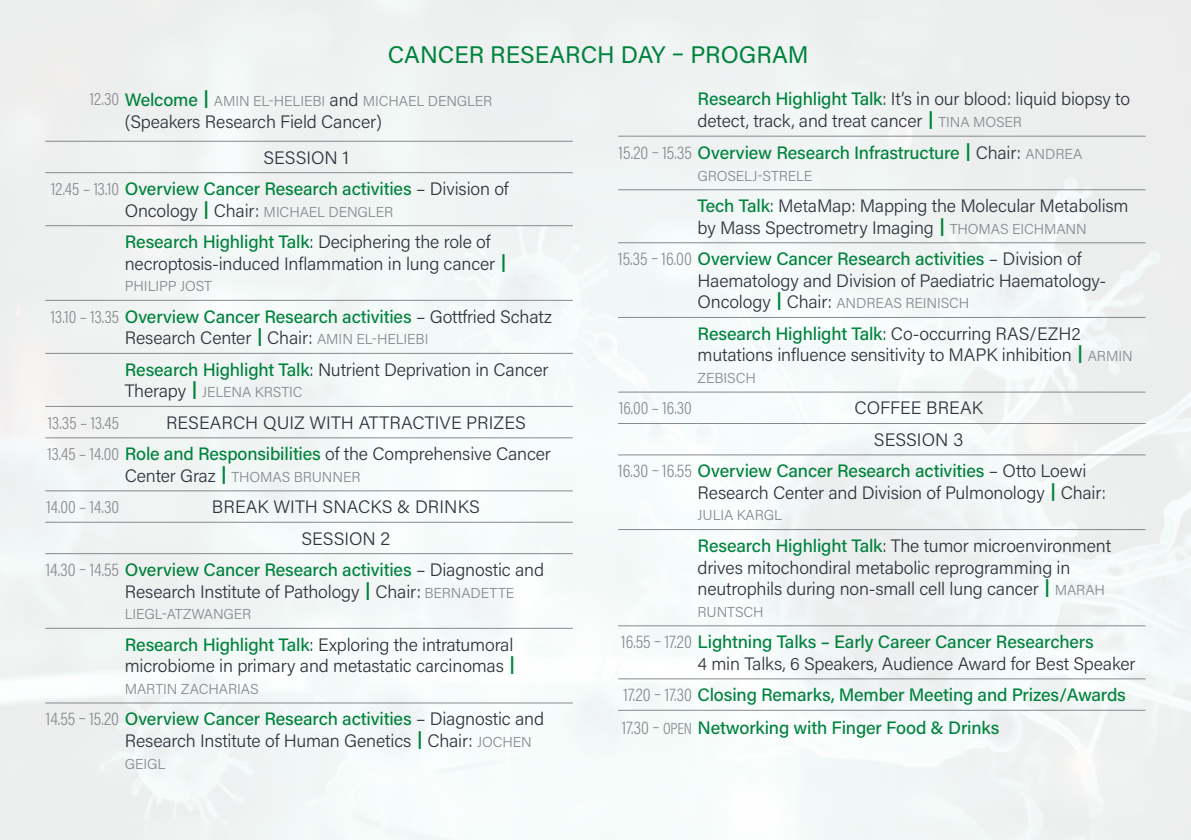
<style>
.page{position:relative;width:1191px;height:840px;background:#fff}
.page>*{position:absolute;margin:0;border:0;box-sizing:border-box;transform-origin:0 0}
.h2_Z_ohne_schatt{font:24px "Acumin Pro";color:#00833d}
.text_titel{font:300 18px/21.6px "Acumin Pro";letter-spacing:-.01em;color:#30343e}
.text_uhr{font:500 18px "Acumin Pro";letter-spacing:-.01em;color:#00833d}
.text_programm_H{font:300 18px "Acumin Pro";color:#30343e}
.text_uhr-2{font:300 18px "Acumin Pro";letter-spacing:-.01em;color:#30343e}
.text_uhr-3{font:300 18px "Acumin Pro Cond";letter-spacing:-.005em;color:#86898f}
.text_titel-2{font:300 14.4px "Acumin Pro";letter-spacing:-.01em;color:#86898f}
.s1{font-weight:500;color:#00833d}
.s2{font-family:"Open Sans";font-weight:800;color:#00833d}
.s3{font-size:14.4px;color:#86898f}
.s4{font-family:"Acumin Pro Cond";font-weight:300;color:#86898f}
.s5{font-family:"Open Sans";font-weight:800}
.s6{font-weight:300;color:#30343e}
.s7{font-weight:300;font-size:14.4px;color:#86898f}
.s8{font-size:18px;color:#30343e}
.s9{font-family:"Open Sans";font-weight:800;font-size:18px;color:#00833d}
.s10{font-family:"Acumin Pro Cond";font-weight:300;font-size:16.2px;color:#86898f}
.s11{font-weight:500;font-size:18px;color:#00833d}
.s12{font-family:"Acumin Pro Cond";color:#86898f}
</style>
<div class="page">
<hr style="left:125px;top:225px;width:448px;height:1px;background:#86898f">
<hr style="left:125px;top:300px;width:448px;height:1px;background:#86898f">
<hr style="left:45px;top:352px;width:80px;height:1px;background:#86898f">
<hr style="left:125px;top:352px;width:448px;height:1px;background:#86898f">
<hr style="left:45px;top:141px;width:80px;height:1px;background:#86898f">
<hr style="left:45px;top:172px;width:80px;height:1px;background:#86898f">
<hr style="left:125px;top:172px;width:448px;height:1px;background:#86898f">
<hr style="left:125px;top:141px;width:448px;height:1px;background:#86898f">
<hr style="left:125px;top:521px;width:448px;height:1px;background:#86898f">
<hr style="left:45px;top:405px;width:80px;height:1px;background:#86898f">
<hr style="left:125px;top:405px;width:448px;height:1px;background:#86898f">
<hr style="left:45px;top:437px;width:80px;height:1px;background:#86898f">
<hr style="left:125px;top:437px;width:448px;height:1px;background:#86898f">
<hr style="left:45px;top:490px;width:80px;height:1px;background:#86898f">
<hr style="left:125px;top:490px;width:448px;height:1px;background:#86898f">
<hr style="left:45px;top:627px;width:80px;height:1px;background:#86898f">
<hr style="left:45px;top:553px;width:80px;height:1px;background:#86898f">
<hr style="left:125px;top:553px;width:448px;height:1px;background:#86898f">
<hr style="left:45px;top:225px;width:80px;height:1px;background:#86898f">
<hr style="left:45px;top:300px;width:80px;height:1px;background:#86898f">
<hr style="left:45px;top:702px;width:80px;height:1px;background:#86898f">
<hr style="left:125px;top:627px;width:448px;height:1px;background:#86898f">
<hr style="left:125px;top:702px;width:448px;height:1px;background:#86898f">
<hr style="left:45px;top:521px;width:80px;height:1px;background:#86898f">
<hr style="left:697px;top:423px;width:448px;height:1px;background:#86898f">
<hr style="left:618px;top:391px;width:79px;height:1px;background:#86898f">
<hr style="left:697px;top:391px;width:448px;height:1px;background:#86898f">
<hr style="left:618px;top:189px;width:79px;height:1px;background:#86898f">
<hr style="left:697px;top:189px;width:448px;height:1px;background:#86898f">
<hr style="left:618px;top:242px;width:79px;height:1px;background:#86898f">
<hr style="left:697px;top:242px;width:448px;height:1px;background:#86898f">
<hr style="left:618px;top:317px;width:79px;height:1px;background:#86898f">
<hr style="left:697px;top:317px;width:448px;height:1px;background:#86898f">
<hr style="left:697px;top:528px;width:448px;height:1px;background:#86898f">
<hr style="left:697px;top:625px;width:448px;height:1px;background:#86898f">
<hr style="left:618px;top:454px;width:79px;height:1px;background:#86898f">
<hr style="left:697px;top:454px;width:448px;height:1px;background:#86898f">
<hr style="left:618px;top:136px;width:79px;height:1px;background:#86898f">
<hr style="left:697px;top:136px;width:448px;height:1px;background:#86898f">
<hr style="left:618px;top:528px;width:79px;height:1px;background:#86898f">
<hr style="left:618px;top:625px;width:79px;height:1px;background:#86898f">
<hr style="left:618px;top:678px;width:79px;height:1px;background:#86898f">
<hr style="left:697px;top:678px;width:448px;height:1px;background:#86898f">
<hr style="left:618px;top:423px;width:79px;height:1px;background:#86898f">
<hr style="left:618px;top:709px;width:79px;height:1px;background:#86898f">
<hr style="left:697px;top:709px;width:448px;height:1px;background:#86898f">
<p class="h2_Z_ohne_schatt" style="left:388px;top:38px;width:422px">CANCER RESEARCH DAY – PROGRAM</p>
<p class="text_titel" style="left:697px;top:88px;width:434px"><span class="s1">Research Highlight Talk</span>: It’s in our blood: liquid biopsy to detect, track, and treat cancer <span class="s2">|</span> <span class="s3">TINA MOSER</span></p>
<p class="text_uhr" style="left:618px;top:140px;width:465px"><span class="s4">15.20 – 15.35</span> Overview Research Infrastructure <span class="s5">|</span> <span class="s6">Chair:</span> <span class="s7">ANDREA</span></p>
<p class="text_titel-2" style="left:697px;top:166px;width:116px">GROSELJ-STRELE</p>
<p class="text_titel" style="left:697px;top:194px;width:432px"><span class="s1">Tech Talk</span>: MetaMap: Mapping the Molecular Metabolism by Mass Spectrometry Imaging <span class="s2">|</span> <span class="s3">THOMAS EICHMANN</span></p>
<p class="text_uhr" style="left:618px;top:246px;width:465px"><span class="s4">15.35 – 16.00</span> Overview Cancer Research activities <span class="s6">– Division of</span></p>
<p class="text_titel" style="left:697px;top:269px;width:410px">Haematology and Division of Paediatric Haematology-</p>
<p class="text_titel-2" style="left:697px;top:293px;width:273px"><span class="s8">Oncology</span> <span class="s9">|</span> <span class="s8">Chair:</span> ANDREAS REINISCH</p>
<p class="text_titel" style="left:697px;top:322px;width:437px"><span class="s1">Research Highlight Talk</span>: Co-occurring RAS/EZH2 mutations influence sensitivity to MAPK inhibition <span class="s2">|</span> <span class="s3">ARMIN</span></p>
<p class="text_titel-2" style="left:697px;top:368px;width:60px">ZEBISCH</p>
<p class="text_uhr-3" style="left:619px;top:396px;width:74px">16.00 – 16.30</p>
<p class="text_programm_H" style="left:854px;top:395px;width:130px">COFFEE BREAK</p>
<p class="text_programm_H" style="left:874px;top:427px;width:91px">SESSION 3</p>
<p class="text_uhr" style="left:618px;top:458px;width:470px"><span class="s4">16.30 – 16.55</span> Overview Cancer Research activities <span class="s6">– Otto Loewi</span></p>
<p class="text_titel" style="left:697px;top:481px;width:410px">Research Center and Division of Pulmonology <span class="s2">|</span> Chair:</p>
<p class="text_titel-2" style="left:697px;top:505px;width:86px">JULIA KARGL</p>
<p class="text_titel" style="left:697px;top:533px;width:415px"><span class="s1">Research Highlight Talk</span>: The tumor microenvironment drives mitochondiral metabolic reprogramming in neutrophils during non-small cell lung cancer <span class="s2">|</span> <span class="s3">MARAH</span></p>
<p class="text_titel-2" style="left:697px;top:601px;width:68px">RUNTSCH</p>
<p class="text_uhr" style="left:621px;top:629px;width:474px"><span class="s4">16.55 – 17.20</span> Lightning Talks – Early Career Cancer Researchers</p>
<p class="text_titel" style="left:697px;top:651px;width:439px">4 min Talks, 6 Speakers, Audience Award for Best Speaker</p>
<p class="text_uhr" style="left:623px;top:682px;width:503px"><span class="s4">17.20 – 17.30</span> Closing Remarks, Member Meeting and Prizes/Awards</p>
<p class="text_uhr" style="left:622px;top:714px;width:379px"><span class="s4">17.30 –</span> <span class="s10">OPEN</span> Networking with Finger Food &amp; Drinks</p>
<p class="text_uhr-3" style="left:90px;top:88px;width:31px">12.30</p>
<p class="text_titel-2" style="left:125px;top:91px;width:369px"><span class="s11">Welcome</span> <span class="s9">|</span> AMIN EL-HELIEBI <span class="s8">and</span> MICHAEL DENGLER</p>
<p class="text_titel" style="left:125px;top:110px;width:259px">(Speakers Research Field Cancer)</p>
<p class="text_programm_H" style="left:263px;top:145px;width:87px">SESSION 1</p>
<p class="text_uhr" style="left:51px;top:176px;width:459px"><span class="s4">12.45 – 13.10</span> Overview Cancer Research activities <span class="s6">– Division of</span></p>
<p class="text_titel" style="left:125px;top:199px;width:270px">Oncology <span class="s2">|</span> Chair: <span class="s3">MICHAEL DENGLER</span></p>
<p class="text_titel" style="left:125px;top:230px;width:384px"><span class="s1">Research Highlight Talk</span>: Deciphering the role of necroptosis-induced Inflammation in lung cancer <span class="s2">|</span></p>
<p class="text_titel-2" style="left:125px;top:276px;width:89px">PHILIPP JOST</p>
<p class="text_uhr" style="left:51px;top:304px;width:502px"><span class="s4">13.10 – 13.35</span> Overview Cancer Research activities <span class="s6">– Gottfried Schatz</span></p>
<p class="text_titel" style="left:125px;top:326px;width:305px">Research Center <span class="s2">|</span> Chair: <span class="s3">AMIN EL-HELIEBI</span></p>
<p class="text_titel" style="left:125px;top:358px;width:425px"><span class="s1">Research Highlight Talk</span>: Nutrient Deprivation in Cancer</p>
<p class="text_titel-2" style="left:125px;top:382px;width:179px"><span class="s8">Therapy</span> <span class="s9">|</span> JELENA KRSTIC</p>
<p class="text_uhr-3" style="left:48px;top:411px;width:73px">13.35 – 13.45</p>
<p class="text_programm_H" style="left:166px;top:410px;width:361px">RESEARCH QUIZ WITH ATTRACTIVE PRIZES</p>
<p class="text_uhr-2" style="left:47px;top:441px;width:505px"><span class="s12">13.45 – 14.00</span> <span class="s1">Role and Responsibilities</span> of the Comprehensive Cancer</p>
<p class="text_titel-2" style="left:125px;top:466px;width:237px"><span class="s8">Center Graz</span> <span class="s9">|</span> THOMAS BRUNNER</p>
<p class="text_uhr-3" style="left:46px;top:495px;width:74px">14.00 – 14.30</p>
<p class="text_programm_H" style="left:212px;top:494px;width:269px">BREAK WITH SNACKS &amp; DRINKS</p>
<p class="text_programm_H" style="left:301px;top:525px;width:90px">SESSION 2</p>
<p class="text_uhr" style="left:46px;top:557px;width:500px"><span class="s4">14.30 – 14.55</span> Overview Cancer Research activities <span class="s6">– Diagnostic and</span></p>
<p class="text_titel" style="left:125px;top:579px;width:391px">Research Institute of Pathology <span class="s2">|</span> Chair: <span class="s3">BERNADETTE</span></p>
<p class="text_titel-2" style="left:125px;top:604px;width:128px">LIEGL-ATZWANGER</p>
<p class="text_titel" style="left:125px;top:632px;width:393px"><span class="s1">Research Highlight Talk</span>: Exploring the intratumoral microbiome in primary and metastatic carcinomas <span class="s2">|</span></p>
<p class="text_titel-2" style="left:125px;top:678px;width:135px">MARTIN ZACHARIAS</p>
<p class="text_uhr" style="left:46px;top:706px;width:499px"><span class="s4">14.55 – 15.20</span> Overview Cancer Research activities <span class="s6">– Diagnostic and</span></p>
<p class="text_titel" style="left:125px;top:728px;width:408px">Research Institute of Human Genetics <span class="s2">|</span> Chair: <span class="s3">JOCHEN</span></p>
<p class="text_titel-2" style="left:125px;top:753px;width:42px">GEIGL</p>
</div>
